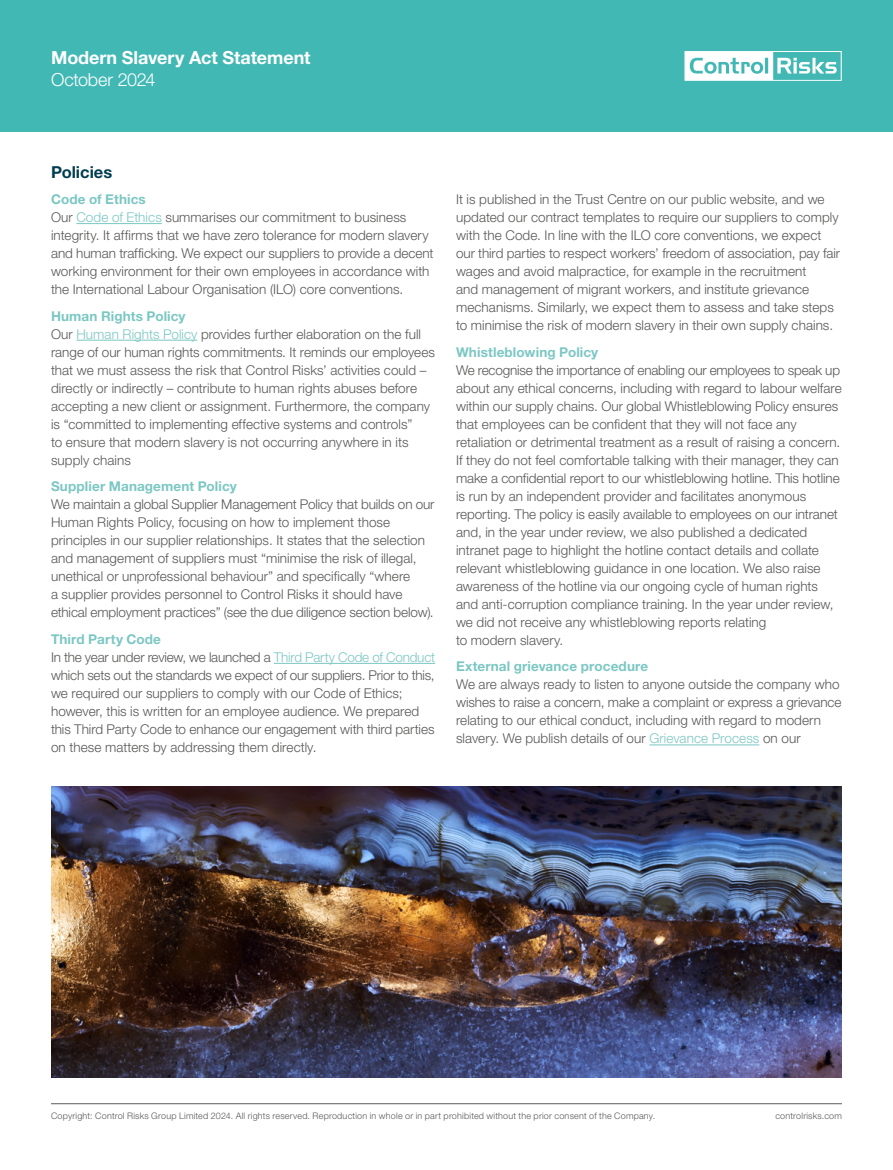
<style>
.page{position:relative;width:893px;height:1170px;background:#fff}
.page>*{position:absolute;margin:0;border:0;box-sizing:border-box;transform-origin:0 0}
.t1{font:700 18px "Helvetica Neue LT Std";letter-spacing:-.005em;color:#fff}
.t2{font:300 18px "Helvetica Neue LT Std";letter-spacing:-.01em;color:#fff}
.t3{font:700 16.5px "Helvetica Neue LT Std";letter-spacing:-.005em;color:#003d50}
.t4{font:300 13.5px/18px "Helvetica Neue LT Std";letter-spacing:.005em;color:#575756}
.t5{font:700 13.5px "Helvetica Neue LT Std";letter-spacing:.01em;color:#7bc7c3}
.t6{font:300 9px "Helvetica Neue LT Std";letter-spacing:.025em;color:#575756}
.s1{font-weight:700;color:#7bc7c3}
.s2{color:#7bc7c3}
</style>
<div class="page">
<div style="left:0;top:0;width:893px;height:132px;background:#42b8b4"></div>
<hr style="left:51px;top:1103px;width:791px;height:1px;background:#595958">
<hr style="left:76px;top:223px;width:86px;height:1px;background:#7bc7c3">
<hr style="left:76px;top:340px;width:121px;height:1px;background:#7bc7c3">
<hr style="left:274px;top:663px;width:161px;height:1px;background:#7bc7c3">
<hr style="left:649px;top:744px;width:110px;height:1px;background:#7bc7c3">
<img style="left:51px;top:786px;width:791px;height:291px">
<svg style="left:684px;top:51px;width:158px;height:30px"></svg>
<h1 class="t1" style="left:51px;top:46px;width:261px">Modern Slavery Act Statement</h1>
<h1 class="t2" style="left:51px;top:68px;width:106px">October 2024</h1>
<p class="t3" style="left:51px;top:162px;width:63px">Policies</p>
<p class="t4" style="left:51px;top:190px;width:384px"><span class="s1">Code of Ethics<br></span>Our <span class="s2">Code of Ethics</span> summarises our commitment to business integrity. It affirms that we have zero tolerance for modern slavery and human trafficking. We expect our suppliers to provide a decent working environment for their own employees in accordance with the International Labour Organisation (ILO) core conventions.</p>
<p class="t4" style="left:51px;top:307px;width:385px"><span class="s1">Human Rights Policy<br></span>Our <span class="s2">Human Rights Policy</span> provides further elaboration on the full range of our human rights commitments. It reminds our employees that we must assess the risk that Control Risks’ activities could – directly or indirectly – contribute to human rights abuses before accepting a new client or assignment. Furthermore, the company is “committed to implementing effective systems and controls”<br>to ensure that modern slavery is not occurring anywhere in its supply chains</p>
<p class="t5" style="left:51px;top:478px;width:187px">Supplier Management Policy</p>
<p class="t4" style="left:51px;top:495px;width:385px">We maintain a global Supplier Management Policy that builds on our Human Rights Policy, focusing on how to implement those principles in our supplier relationships. It states that the selection and management of suppliers must “minimise the risk of illegal, unethical or unprofessional behaviour” and specifically “where<br>a supplier provides personnel to Control Risks it should have ethical employment practices” (see the due diligence section below).</p>
<p class="t4" style="left:51px;top:629px;width:386px"><span class="s1">Third Party Code<br></span>In the year under review, we launched a <span class="s2">Third Party Code of Conduct </span>which sets out the standards we expect of our suppliers. Prior to this, we required our suppliers to comply with our Code of Ethics; however, this is written for an employee audience. We prepared this Third Party Code to enhance our engagement with third parties on these matters by addressing them directly.</p>
<p class="t4" style="left:456px;top:190px;width:385px">It is published in the Trust Centre on our public website, and we updated our contract templates to require our suppliers to comply with the Code. In line with the ILO core conventions, we expect our third parties to respect workers’ freedom of association, pay fair wages and avoid malpractice, for example in the recruitment<br>and management of migrant workers, and institute grievance mechanisms. Similarly, we expect them to assess and take steps to minimise the risk of modern slavery in their own supply chains.</p>
<p class="t5" style="left:456px;top:343px;width:144px">Whistleblowing Policy</p>
<p class="t4" style="left:456px;top:360px;width:387px">We recognise the importance of enabling our employees to speak up about any ethical concerns, including with regard to labour welfare within our supply chains. Our global Whistleblowing Policy ensures that employees can be confident that they will not face any retaliation or detrimental treatment as a result of raising a concern.<br>If they do not feel comfortable talking with their manager, they can make a confidential report to our whistleblowing hotline. This hotline is run by an independent provider and facilitates anonymous reporting. The policy is easily available to employees on our intranet and, in the year under review, we also published a dedicated intranet page to highlight the hotline contact details and collate relevant whistleblowing guidance in one location. We also raise awareness of the hotline via our ongoing cycle of human rights and anti-corruption compliance training. In the year under review, we did not receive any whistleblowing reports relating<br>to modern slavery.</p>
<p class="t5" style="left:456px;top:658px;width:194px">External grievance procedure</p>
<p class="t4" style="left:456px;top:675px;width:387px">We are always ready to listen to anyone outside the company who wishes to raise a concern, make a complaint or express a grievance relating to our ethical conduct, including with regard to modern slavery. We publish details of our <span class="s2">Grievance Process</span> on our</p>
<p class="t6" style="left:51px;top:1110px;width:606px">Copyright: Control Risks Group Limited 2024. All rights reserved. Reproduction in whole or in part prohibited without the prior consent of the Company.</p>
<p class="t6" style="left:775px;top:1110px;width:68px">controlrisks.com</p>
</div>
